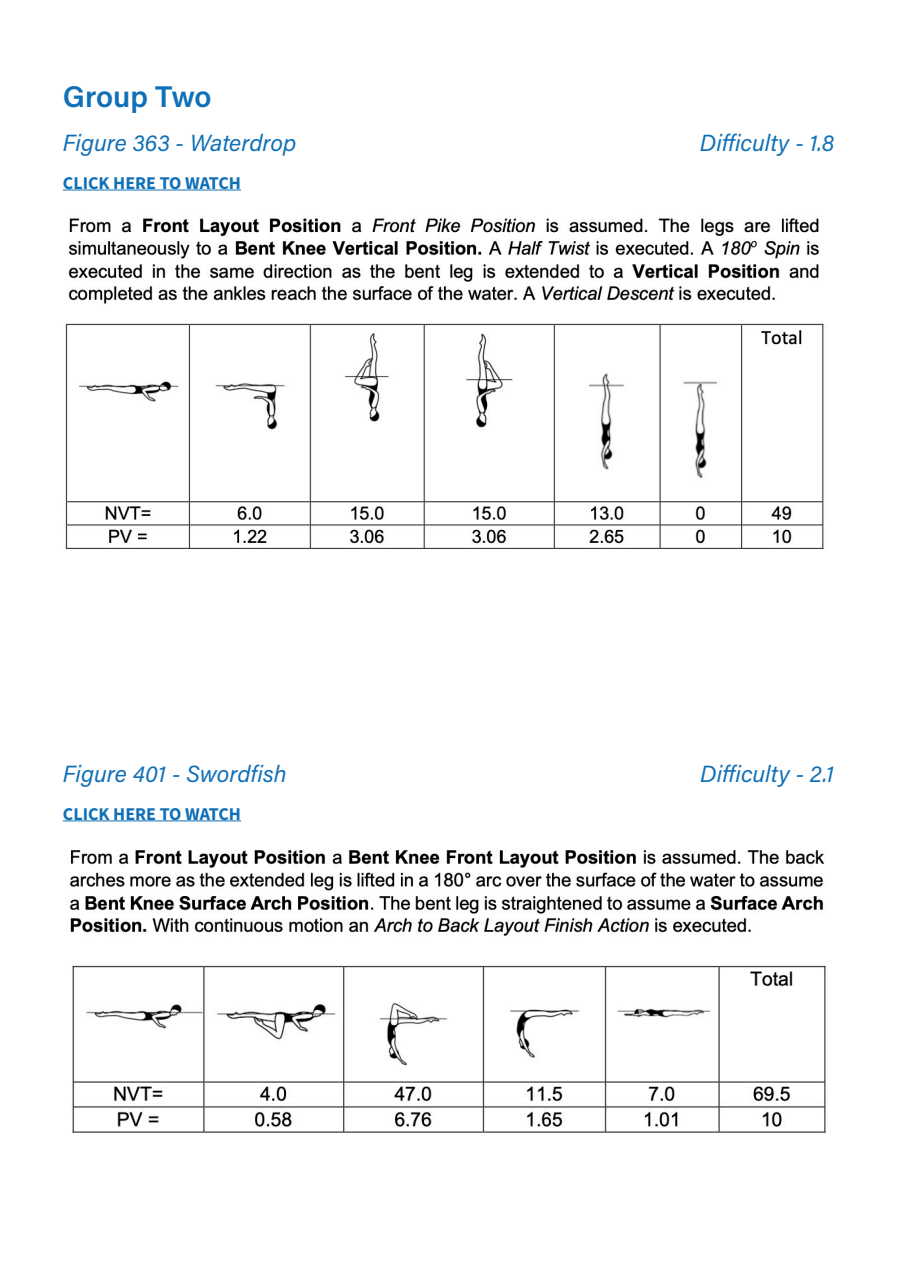
<style>
.page{position:relative;width:897px;height:1264px;background:#fff}
.page>*{position:absolute;margin:0;border:0;box-sizing:border-box;transform-origin:0 0}
.t1{font:600 29.85px "Acumin Pro";letter-spacing:-.005em;color:#1070b7}
.t2{font:italic 23.4px "Acumin Pro";color:#1070b7}
.t3{font:700 18px "Source Sans 3";color:#1070b7}
</style>
<div class="page">
<img style="left:65px;top:218px;width:759px;height:331px">
<hr style="left:63px;top:190px;width:178px;height:1px;background:#1070b7">
<hr style="left:63px;top:820px;width:178px;height:1px;background:#1070b7">
<img style="left:69px;top:850px;width:757px;height:283px">
<p class="t1" style="left:63px;top:76px;width:150px">Group Two</p>
<p class="t2" style="left:63px;top:127px;width:235px">Figure 363 - Waterdrop</p>
<p class="t2" style="left:699px;top:127px;width:136px">Difficulty - 1.8</p>
<p class="t3" style="left:63px;top:171px;width:180px">CLICK HERE TO WATCH</p>
<p class="t2" style="left:63px;top:757px;width:225px">Figure 401 - Swordfish</p>
<p class="t2" style="left:700px;top:757px;width:135px">Difficulty - 2.1</p>
<p class="t3" style="left:63px;top:802px;width:180px">CLICK HERE TO WATCH</p>
</div>
